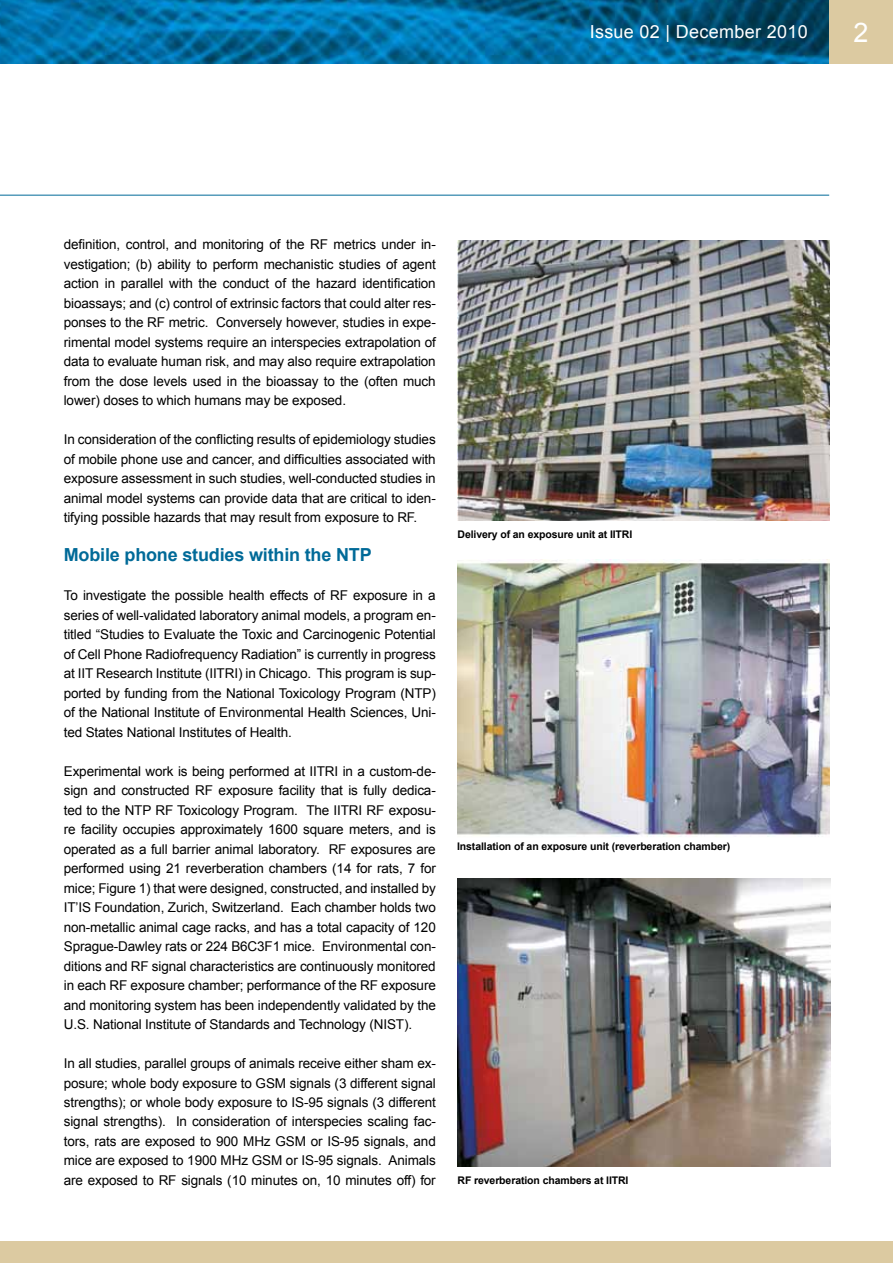
<style>
.page{position:relative;width:893px;height:1263px;background:#fff}
.page>*{position:absolute;margin:0;border:0;box-sizing:border-box;transform-origin:0 0}
.t1{font:27px "Arial";color:#fff}
.t2{font:700 18px "Arial";letter-spacing:-.01em;color:#006a98}
.t3{font:18px "Arial";letter-spacing:.02em;color:#fff}
.t4{font:13.5px/19.5px "Arial";letter-spacing:-.01em;color:#000;text-align:justify}
.t5{font:700 10.5px "Arial";letter-spacing:-.01em;color:#000}
</style>
<div class="page">
<img style="left:0;top:0;width:829px;height:64px">
<div style="left:829px;top:0;width:64px;height:64px;background:#dccaa1"></div>
<div style="left:0;top:1242px;width:893px;height:21px;background:#dccaa1"></div>
<hr style="left:0;top:195px;width:829px;height:1px;background:#006a98">
<img style="left:457px;top:240px;width:373px;height:281px">
<img style="left:458px;top:560px;width:372px;height:277px">
<img style="left:458px;top:878px;width:373px;height:288px">
<h2 class="t3" style="left:590px;top:20px;width:220px">Issue 02 | December 2010</h2>
<h1 class="t1" style="left:854px;top:15px;width:17px">2</h1>
<p class="t4" style="left:64px;top:235px;width:374px">definition, control, and monitoring of the RF metrics under in&shy;vestigation; (b) ability to perform mechanistic studies of agent action in parallel with the conduct of the hazard identification bioassays; and (c) control of extrinsic factors that could alter res&shy;ponses to the RF metric. Conversely however, studies in expe&shy;rimental model systems require an interspecies extrapolation of data to evaluate human risk, and may also require extrapolation from the dose levels used in the bioassay to the (often much lower) doses to which humans may be exposed.</p>
<p class="t4" style="left:64px;top:430px;width:374px">In consideration of the conflicting results of epidemiology studies of mobile phone use and cancer, and difficulties associated with exposure assessment in such studies, well-conducted studies in animal model systems can provide data that are critical to iden&shy;tifying possible hazards that may result from exposure to RF.</p>
<h2 class="t2" style="left:64px;top:543px;width:309px">Mobile phone studies within the NTP</h2>
<p class="t4" style="left:64px;top:586px;width:374px">To investigate the possible health effects of RF exposure in a series of well-validated laboratory animal models, a program en&shy;titled “Studies to Evaluate the Toxic and Carcinogenic Potential of Cell Phone Radiofrequency Radiation” is currently in progress at IIT Research I nstitute (IITRI ) in Chicago. This program is sup&shy;ported by funding from the National Toxicology Program (NTP) of the National Institute of Environmental Health Sciences, Uni&shy;ted States National Institutes of Health.</p>
<p class="t4" style="left:64px;top:761px;width:374px">Experimental work is being performed at IITRI in a custom-de&shy;sign and constructed RF exposure facility that is fully dedica&shy;ted to the NTP</p>
<p class="t4" style="left:64px;top:800px;width:374px;text-indent:92px">RF Toxicology Program. The IITRI RF exposu&shy;re facility occupies approximately 1600 square meters, and is operated as a full barrier animal laboratory. RF exposures are performed using 21 reverberation chambers (14 for rats, 7 for mice; Figure 1) that were designed, constructed, and installed by IT’IS Foundation, Zurich, Switzerland. Each chamber holds two non-metallic animal cage racks, and has a total capacity of 120<br>Sprague-Dawley rats or 224 B6C3F1 mice. Environmental con&shy;ditions and RF signal characteristics are continuously monitored in each RF exposure chamber; performance of the RF exposure and monitoring system has been independently validated by the U.S. National Institute of Standards and Technology (NIST).</p>
<p class="t4" style="left:64px;top:1054px;width:374px">In all studies, parallel groups of animals receive either sham ex&shy;posure; whole body exposure to GSM signals (3 different signal strengths); or whole body exposure to IS-95 signals (3 different signal strengths). In consideration of interspecies scaling fac&shy;tors, rats are exposed to 900 MHz GSM or IS-95 signals, and mice are exposed to 1900 MHz GSM or IS-95 signals. Animals are exposed to RF signals (10 minutes on, 10 minutes off) for</p>
<p class="t5" style="left:458px;top:527px;width:176px">Delivery of an exposure unit at IITRI</p>
<p class="t5" style="left:457px;top:839px;width:275px">Installation of an exposure unit (reverberation chamber)</p>
<p class="t5" style="left:458px;top:1173px;width:173px">RF reverberation chambers at IITRI</p>
</div>
